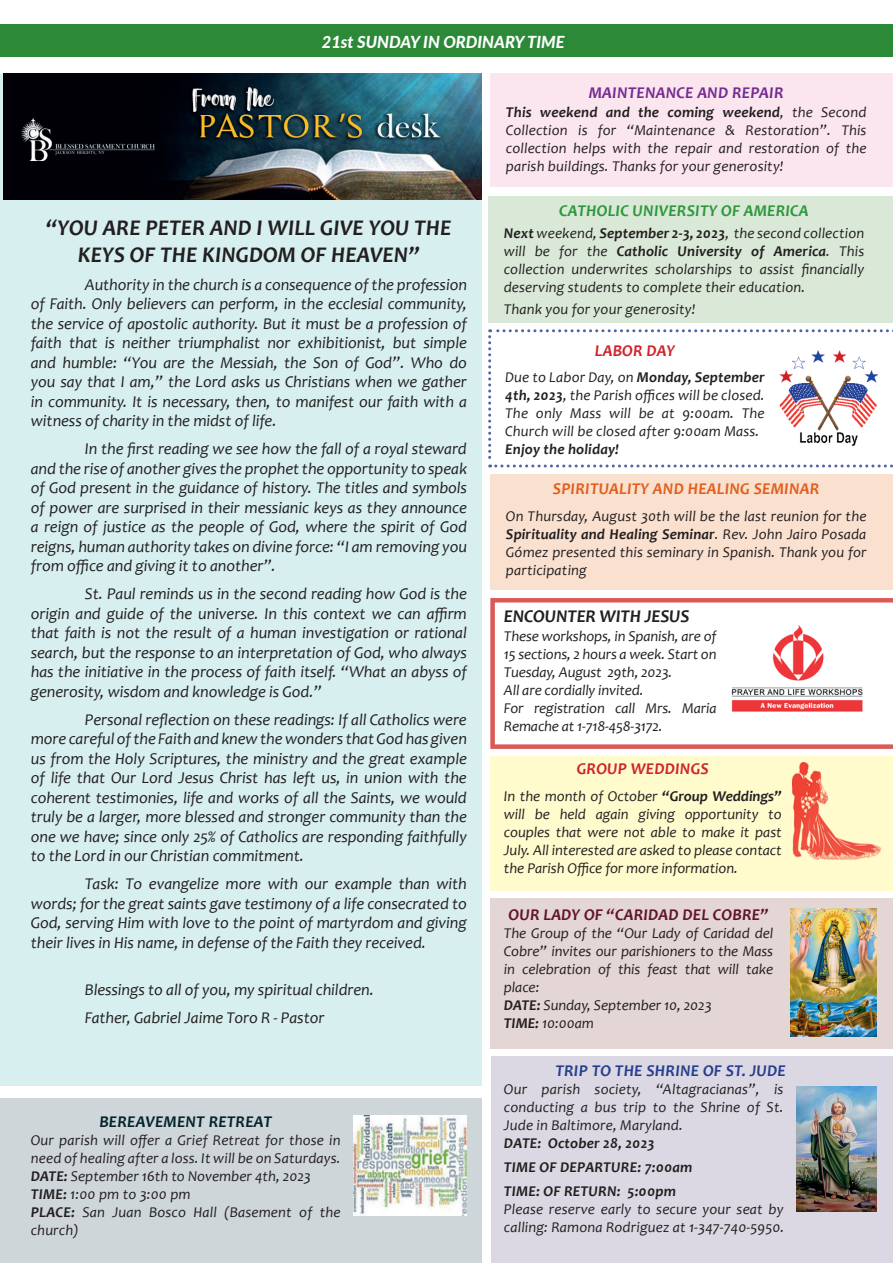
<style>
.page{position:relative;width:893px;height:1263px;background:#fff}
.page>*{position:absolute;margin:0;border:0;box-sizing:border-box;transform-origin:0 0}
.t1{font:italic 700 22.5px/27px "Candara";color:#231f20;text-align:center}
.t2{font:italic 700 18px "Candara";letter-spacing:-.01em;color:#231f20}
.t3{font:italic 16.5px/19.5px "Candara";letter-spacing:-.005em;color:#231f20;text-align:justify}
.t4{font:italic 700 16.5px "Candara";letter-spacing:.01em;color:#e15f1d}
.t5{font:italic 700 16.5px "Candara";letter-spacing:.01em;color:#2d983c}
.t6{font:italic 700 16.5px "Candara";letter-spacing:.01em;color:#61142b}
.t7{font:italic 800 16.5px "Lato";color:#fff}
.t8{font:italic 700 16.5px "Candara";letter-spacing:.01em;color:#253f8e}
.t9{font:italic 700 16.5px "Candara";letter-spacing:.01em;color:#d1232a}
.t10{font:italic 700 16.5px "Candara";letter-spacing:.01em;color:#752b91}
.t11{font:italic 700 16.5px "Candara";letter-spacing:.01em;color:#03242c}
.t12{font:italic 15px/18px "Candara";letter-spacing:.01em;color:#231f20;text-align:justify}
.t13{font:italic 15px/18px "Candara";letter-spacing:-.01em;color:#231f20}
.t14{font:italic 700 15px/24px "Candara";letter-spacing:.01em;color:#231f20}
.s1{font-weight:700}
</style>
<div class="page">
<div style="left:0;top:1098px;width:482px;height:165px;background:#cfd6d9"></div>
<div style="left:0;top:24px;width:893px;height:33px;background:#2b8938"></div>
<div style="left:0;top:75px;width:482px;height:1011px;background:#d7efef"></div>
<img style="left:4px;top:74px;width:478px;height:126px">
<img style="left:353px;top:1115px;width:114px;height:100px">
<div style="left:490px;top:74px;width:403px;height:113px;background:#fbdfeb"></div>
<svg style="left:488px;top:329px;width:405px;height:138px"></svg>
<div style="left:490px;top:474px;width:403px;height:115px;background:#fae0cf"></div>
<div style="left:488px;top:196px;width:405px;height:126px;background:#d9e8d7"></div>
<img style="left:777px;top:344px;width:106px;height:107px">
<div style="left:490px;top:898px;width:403px;height:151px;background:#e4d6d5"></div>
<div style="left:490px;top:756px;width:403px;height:135px;background:#fffbcd"></div>
<svg style="left:490px;top:598px;width:403px;height:151px"></svg>
<div style="left:491px;top:1056px;width:402px;height:207px;background:#dcd8e3"></div>
<img style="left:796px;top:1086px;width:81px;height:126px">
<img style="left:790px;top:908px;width:86px;height:129px">
<img style="left:792px;top:762px;width:89px;height:97px">
<img style="left:769px;top:622px;width:60px;height:62px">
<img style="left:728px;top:684px;width:139px;height:31px">
<p class="t7" style="left:322px;top:29px;width:244px">21st SUNDAY IN ORDINARY TIME</p>
<h1 class="t1" style="left:46px;top:213px;width:407px">“YOU ARE PETER AND I WILL GIVE YOU THE<br>KEYS OF THE KINGDOM OF HEAVEN”</h1>
<p class="t3" style="left:31px;top:274px;width:438px;text-indent:54px">Authority in the church is a consequence of the profession of Faith. Only believers can perform, in the ecclesial community, the service of apostolic authority. But it must be a profession of faith that is neither triumphalist nor exhibitionist, but simple and humble: “You are the Messiah, the Son of God”. Who do you say that I am,” the Lord asks us Christians when we gather in community. It is necessary, then, to manifest our faith with a witness of charity in the midst of life.</p>
<p class="t3" style="left:31px;top:439px;width:438px;text-indent:54px">In the first reading we see how the fall of a royal steward and the rise of another gives the prophet the opportunity to speak of God present in the guidance of history. The titles and symbols of power are surprised in their messianic keys as they announce a reign of justice as the people of God, where the spirit of God reigns, human authority takes on divine force: “I am removing you from office and giving it to another”.</p>
<p class="t3" style="left:31px;top:584px;width:438px;text-indent:54px">St. Paul reminds us in the second reading how God is the origin and guide of the universe. In this context we can affirm that faith is not the result of a human investigation or rational search, but the response to an interpretation of God, who always has the initiative in the process of faith itself. “What an abyss of generosity, wisdom and knowledge is God.”</p>
<p class="t3" style="left:31px;top:709px;width:438px;text-indent:54px">Personal reflection on these readings: If all Catholics were more careful of the Faith and knew the wonders that God has given us from the Holy Scriptures, the ministry and the great example of life that Our Lord Jesus Christ has left us, in union with the coherent testimonies, life and works of all the Saints, we would truly be a larger, more blessed and stronger community than the one we have; since only 25% of Catholics are responding faithfully to the Lord in our Christian commitment.</p>
<p class="t3" style="left:31px;top:874px;width:438px;text-indent:54px">Task: To evangelize more with our example than with words; for the great saints gave testimony of a life consecrated to God, serving Him with love to the point of martyrdom and giving their lives in His name, in defense of the Faith they received.</p>
<p class="t3" style="left:85px;top:976px;width:291px;line-height:28px">Blessings to all of you, my spiritual children.<br>Father, Gabriel Jaime Toro R - Pastor</p>
<p class="t11" style="left:99px;top:1112px;width:174px">BEREAVEMENT RETREAT</p>
<p class="t12" style="left:31px;top:1131px;width:311px;text-align:left">Our parish will offer a Grief Retreat for those in need of healing after a loss. It will be on Saturdays.<br><span class="s1">DATE:</span> September 16th to November 4th, 2023<br><span class="s1">TIME:</span> 1:00 pm to 3:00 pm<br><span class="s1">PLACE:</span> San Juan Bosco Hall (Basement of the church)</p>
<p class="t10" style="left:589px;top:83px;width:196px">MAINTENANCE AND REPAIR</p>
<p class="t12" style="left:506px;top:102px;width:362px"><span class="s1">This weekend and the coming weekend</span>, the Second Collection is for “Maintenance &amp; Restoration”. This collection helps with the repair and restoration of the parish buildings. Thanks for your generosity!</p>
<p class="t5" style="left:559px;top:200px;width:251px">CATHOLIC UNIVERSITY OF AMERICA</p>
<p class="t12" style="left:504px;top:224px;width:362px"><span class="s1">Next</span> weekend, <span class="s1">September 2-3, 2023</span>, the second collection will be for the <span class="s1">Catholic University of America</span>. This collection underwrites scholarships to assist financially deserving students to complete their education.</p>
<p class="t12" style="left:504px;top:300px;width:193px">Thank you for your generosity!</p>
<p class="t9" style="left:595px;top:340px;width:82px">LABOR DAY</p>
<p class="t12" style="left:505px;top:368px;width:261px">Due to Labor Day, on <span class="s1">Monday, September 4th, 2023</span>, the Parish offices will be closed.<br>The only Mass will be at 9:00am. The Church will be closed after 9:00am Mass.</p>
<p class="t14" style="left:505px;top:437px;width:115px">Enjoy the holiday!</p>
<p class="t4" style="left:553px;top:478px;width:268px">SPIRITUALITY AND HEALING SEMINAR</p>
<p class="t12" style="left:506px;top:507px;width:362px">On Thursday, August 30th will be the last reunion for the <span class="s1">Spirituality and Healing Seminar</span>. Rev. John Jairo Posada Gómez presented this seminary in Spanish. Thank you for participating</p>
<p class="t2" style="left:504px;top:605px;width:187px">ENCOUNTER WITH JESUS</p>
<p class="t13" style="left:504px;top:626px;width:214px">These workshops, in Spanish, are of<br>15 sections, 2 hours a week. Start on<br>Tuesday, August 29th, 2023.<br>All are cordially invited.<br>For registration call Mrs. Maria<br>Remache at 1-718-458-3172.</p>
<p class="t9" style="left:577px;top:759px;width:134px">GROUP WEDDINGS</p>
<p class="t12" style="left:504px;top:787px;width:279px">In the month of October <span class="s1">“Group Weddings” </span>will be held again giving opportunity to couples that were not able to make it past July. All interested are asked to please contact the Parish Office for more information.</p>
<p class="t6" style="left:508px;top:904px;width:262px">OUR LADY OF “CARIDAD DEL COBRE”</p>
<p class="t12" style="left:504px;top:924px;width:271px;text-align:left">The Group of the “Our Lady of Caridad del<br>Cobre” invites our parishioners to the Mass in celebration of this feast that will take place:<br><span class="s1">DATE:</span> Sunday, September 10, 2023<br><span class="s1">TIME:</span> 10:00am</p>
<p class="t8" style="left:555px;top:1060px;width:232px">TRIP TO THE SHRINE OF ST. JUDE</p>
<p class="t12" style="left:504px;top:1080px;width:281px">Our parish society, “Altagracianas”, is conducting a bus trip to the Shrine of St.<br>Jude in Baltimore, Maryland.</p>
<p class="t14" style="left:504px;top:1131px;width:190px">DATE: October 28, 2023<br>TIME OF DEPARTURE: 7:00am<br>TIME: OF RETURN: 5:00pm</p>
<p class="t12" style="left:504px;top:1200px;width:282px">Please reserve early to secure your seat by calling: Ramona Rodriguez at 1-347-740-5950.</p>
</div>
